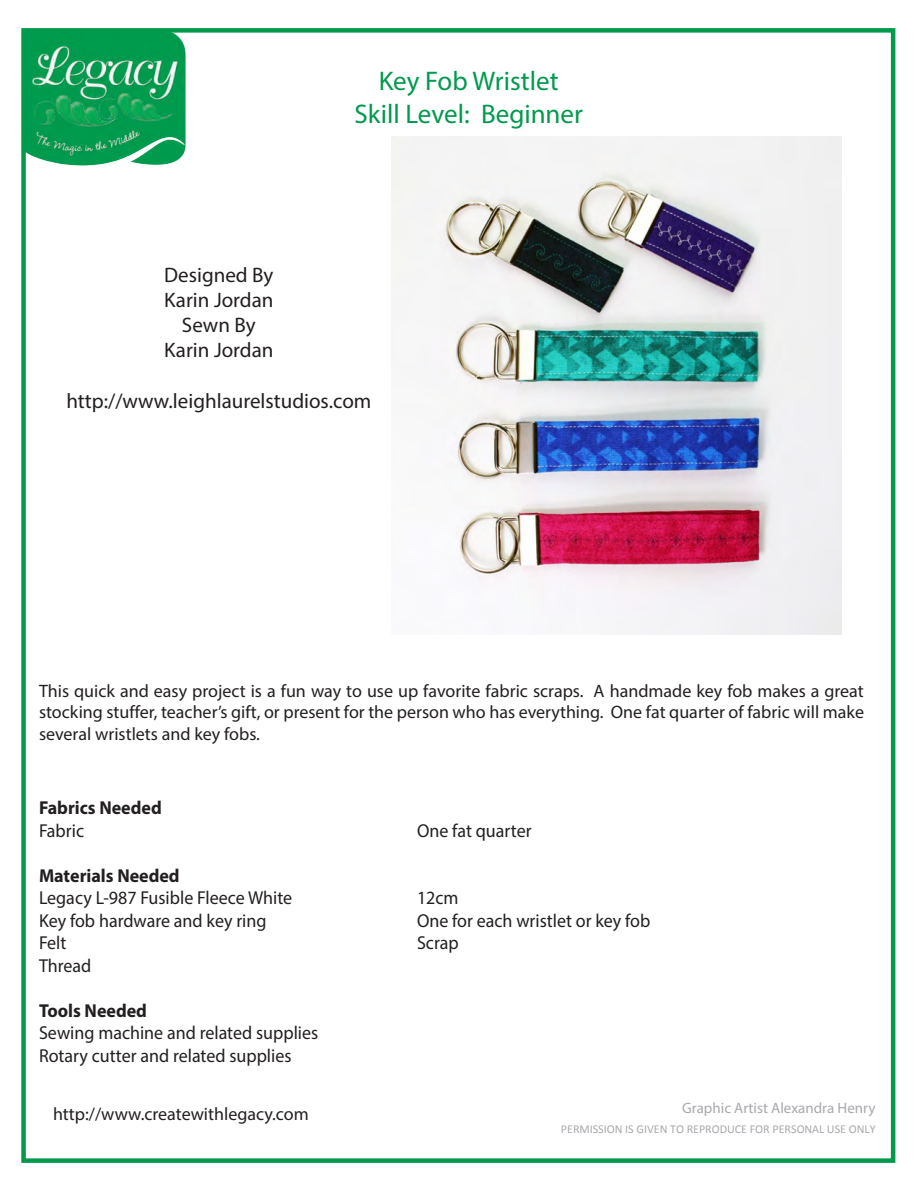
<style>
.page{position:relative;width:918px;height:1188px;background:#fff}
.page>*{position:absolute;margin:0;border:0;box-sizing:border-box;transform-origin:0 0}
.t1{font:27px/32.4px "Myriad Pro";color:#009a4d;text-align:center}
.t2{font:21px/25.2px "Myriad Pro";color:#231f20;text-align:center}
.t3{font:18.75px/22.5px "Myriad Pro";color:#231f20;scale:.96 1}
.t4{font:700 18.75px/22.5px "Myriad Pro";color:#231f20;scale:.96 1}
.t5{font:18px/21.6px "Myriad Pro";color:#231f20;text-align:justify}
.t6{font:15px "Myriad Pro";color:#a8a9ad}
.t7{font:12px "Calibri";color:#a8a9ad}
.s1{font-weight:400}
.s2{font-weight:700}
</style>
<div class="page">
<img style="left:26px;top:33px;width:160px;height:133px">
<div style="left:21px;top:28px;width:874px;height:1135px;border:4px solid #009a4d"></div>
<img style="left:392px;top:137px;width:450px;height:498px">
<p class="t1" style="left:354px;top:65px;width:230px">Key Fob Wristlet<br>Skill Level: Beginner</p>
<p class="t2" style="left:164px;top:262px;width:111px">Designed By<br>Karin Jordan<br>Sewn By<br>Karin Jordan</p>
<p class="t2" style="left:66px;top:388px;width:307px">http://www.leighlaurelstudios.com</p>
<p class="t5" style="left:39px;top:680px;width:827px">This quick and easy project is a fun way to use up favorite fabric scraps. A handmade key fob makes a great stocking stuffer, teacher’s gift, or present for the person who has everything. One fat quarter of fabric will make several wristlets and key fobs.</p>
<p class="t4" style="left:39px;top:796px;width:129px">Fabrics Needed<br><span class="s1">Fabric</span></p>
<p class="t3" style="left:39px;top:864px;width:265px"><span class="s2">Materials Needed<br></span>Legacy L-987 Fusible Fleece White</p>
<p class="t3" style="left:417px;top:819px;width:121px">One fat quarter</p>
<p class="t3" style="left:417px;top:886px;width:45px">12cm</p>
<p class="t3" style="left:39px;top:909px;width:239px">Key fob hardware and key ring</p>
<p class="t3" style="left:417px;top:909px;width:245px">One for each wristlet or key fob</p>
<p class="t3" style="left:39px;top:931px;width:30px">Felt</p>
<p class="t3" style="left:417px;top:931px;width:45px">Scrap</p>
<p class="t3" style="left:39px;top:954px;width:56px">Thread</p>
<p class="t3" style="left:39px;top:999px;width:292px"><span class="s2">Tools Needed<br></span>Sewing machine and related supplies<br>Rotary cutter and related supplies</p>
<p class="t5" style="left:53px;top:1103px;width:257px">http://www.createwithlegacy.com</p>
<p class="t6" style="left:682px;top:1099px;width:195px">Graphic Artist Alexandra Henry</p>
<p class="t7" style="left:561px;top:1121px;width:316px">PERMISSION IS GIVEN TO REPRODUCE FOR PERSONAL USE ONLY</p>
</div>
